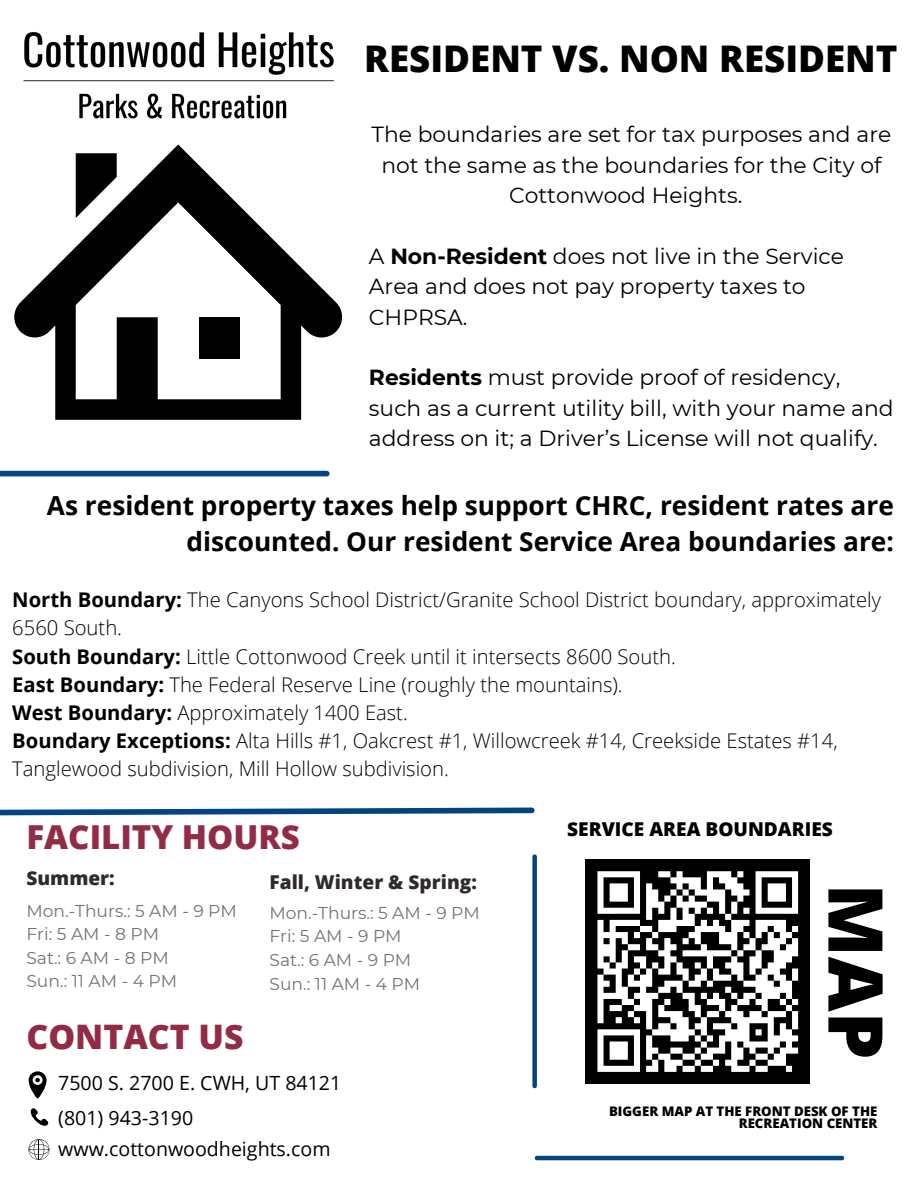
<style>
.page{position:relative;width:918px;height:1188px;background:#fff}
.page>*{position:absolute;margin:0;border:0;box-sizing:border-box;transform-origin:0 0}
.t1{font:800 75.6px "Open Sans";color:#000}
.t2{font:800 36.75px "Open Sans";color:#000}
.t3{font:800 33.75px "Open Sans";color:#922c46}
.t4{font:800 33px "Open Sans";color:#922c46}
.t5{font:700 26.25px/36px "Open Sans";color:#000;text-align:right}
.t6{font:21.9px/30.3px "Montserrat";color:#000}
.t7{font:300 20.25px/28.2px "Open Sans";color:#000}
.t8{font:19.65px "Open Sans";color:#000}
.t9{font:800 19.05px "Open Sans";color:#30292d}
.t10{font:800 19.05px "Open Sans";color:#000}
.t11{font:17.1px "Montserrat";color:#737373}
.t12{font:800 13.2px/12.1px "Open Sans";color:#000;text-align:right}
.s1{font-weight:700}
</style>
<div class="page">
<div style="left:0;top:471px;width:327px;height:5px;background:#03437f"></div>
<svg style="left:30px;top:1108px;width:18px;height:18px"></svg>
<svg style="left:29px;top:1139px;width:20px;height:21px"></svg>
<svg style="left:29px;top:1071px;width:18px;height:27px"></svg>
<svg style="left:14px;top:145px;width:329px;height:275px"></svg>
<div style="left:199px;top:317px;width:41px;height:41px;background:#000"></div>
<svg style="left:76px;top:153px;width:41px;height:65px"></svg>
<div style="left:585px;top:859px;width:225px;height:225px;background:#000"></div>
<svg style="left:597px;top:871px;width:202px;height:201px"></svg>
<img style="left:23px;top:31px;width:311px;height:88px">
<div style="left:532px;top:857px;width:5px;height:229px;background:#03437f"></div>
<hr style="left:537px;top:1156px;width:305px;height:4px;background:#03437f">
<svg style="left:0;top:807px;width:535px;height:9px"></svg>
<p class="t2" style="left:364px;top:33px;width:535px">RESIDENT VS. NON RESIDENT</p>
<p class="t6" style="left:372px;top:119px;width:521px;text-align:center">The boundaries are set for tax purposes and are not the same as the boundaries for the City of<br>Cottonwood Heights.</p>
<p class="t6" style="left:369px;top:241px;width:477px">A <span class="s1">Non-Resident</span> does not live in the Service<br>Area and does not pay property taxes to<br>CHPRSA.</p>
<p class="t6" style="left:369px;top:362px;width:526px"><span class="s1">Residents</span> must provide proof of residency, such as a current utility bill, with your name and address on it; a Driver’s License will not qualify.</p>
<p class="t5" style="left:47px;top:487px;width:848px">As resident property taxes help support CHRC, resident rates are discounted. Our resident Service Area boundaries are:</p>
<p class="t7" style="left:12px;top:585px;width:870px"><span class="s1">North Boundary:</span> The Canyons School District/Granite School District boundary, approximately<br>6560 South.</p>
<p class="t7" style="left:12px;top:642px;width:665px"><span class="s1">South Boundary:</span> Little Cottonwood Creek until it intersects 8600 South.</p>
<p class="t7" style="left:12px;top:670px;width:612px"><span class="s1">East Boundary:</span> The Federal Reserve Line (roughly the mountains).</p>
<p class="t7" style="left:12px;top:698px;width:397px"><span class="s1">West Boundary:</span> Approximately 1400 East.</p>
<p class="t7" style="left:12px;top:726px;width:827px"><span class="s1">Boundary Exceptions:</span> Alta Hills #1, Oakcrest #1, Willowcreek #14, Creekside Estates #14,<br>Tanglewood subdivision, Mill Hollow subdivision.</p>
<p class="t4" style="left:26px;top:814px;width:275px">FACILITY HOURS</p>
<p class="t9" style="left:26px;top:865px;width:90px">Summer:</p>
<p class="t11" style="left:26px;top:900px;width:212px">Mon.-Thurs.: 5 AM - 9 PM</p>
<p class="t11" style="left:26px;top:924px;width:134px">Fri: 5 AM - 8 PM</p>
<p class="t11" style="left:26px;top:947px;width:144px">Sat.: 6 AM - 8 PM</p>
<p class="t11" style="left:26px;top:971px;width:152px">Sun.: 11 AM - 4 PM</p>
<p class="t9" style="left:269px;top:869px;width:209px">Fall, Winter &amp; Spring:</p>
<p class="t11" style="left:269px;top:902px;width:212px">Mon.-Thurs.: 5 AM - 9 PM</p>
<p class="t11" style="left:269px;top:926px;width:134px">Fri: 5 AM - 9 PM</p>
<p class="t11" style="left:269px;top:949px;width:143px">Sat.: 6 AM - 9 PM</p>
<p class="t11" style="left:269px;top:973px;width:152px">Sun.: 11 AM - 4 PM</p>
<p class="t3" style="left:26px;top:1013px;width:219px">CONTACT US</p>
<p class="t8" style="left:58px;top:1069px;width:285px">7500 S. 2700 E. CWH, UT 84121</p>
<p class="t8" style="left:58px;top:1104px;width:137px">(801) 943-3190</p>
<p class="t8" style="left:58px;top:1135px;width:274px">www.cottonwoodheights.com</p>
<p class="t10" style="left:567px;top:816px;width:267px">SERVICE AREA BOUNDARIES</p>
<p class="t1" style="left:909px;top:884px;width:177px;rotate:90deg">MAP</p>
<p class="t12" style="left:609px;top:1105px;width:270px">BIGGER MAP AT THE FRONT DESK OF THE<br>RECREATION CENTER</p>
</div>
